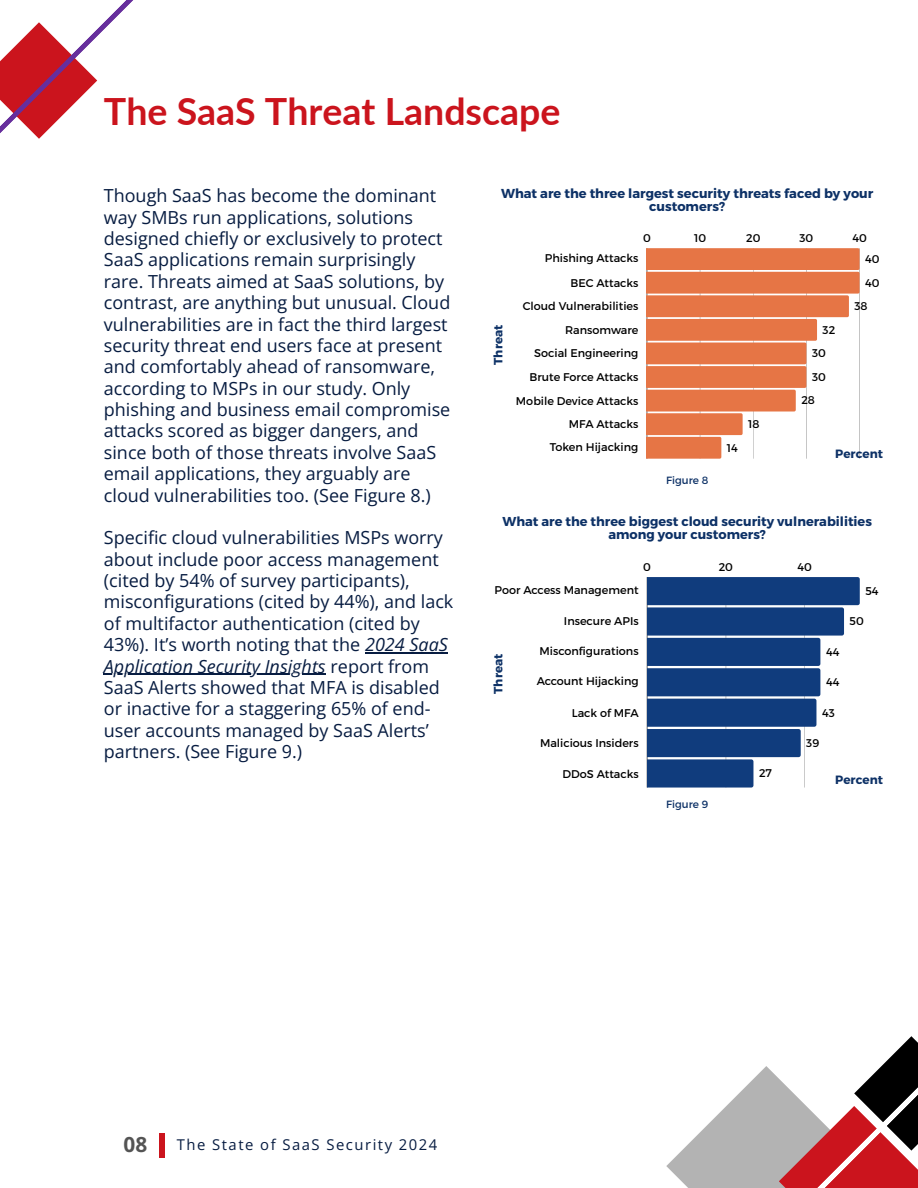
<style>
.page{position:relative;width:918px;height:1188px;background:#fff}
.page>*{position:absolute;margin:0;border:0;box-sizing:border-box;transform-origin:0 0}
.t1{font:700 37.5px "Lato";color:#cb141d}
.t2{font:700 20.7px "Open Sans";color:#545454}
.t3{font:18px/21.3px "Open Sans";color:#071c41}
.t4{font:14.85px "Open Sans";letter-spacing:.1em;color:#071c41}
.t5{font:700 12.9px/12.9px "Montserrat";color:#0d3166;text-align:center}
.t6{font:700 12px "Montserrat";color:#0d3166}
.t7{font:11.25px "Montserrat";color:#000}
.t8{font:10.5px "Montserrat";color:#0d3166}
.s1{font-style:italic}
</style>
<div class="page">
<div style="left:160px;top:1133px;width:5px;height:24px;background:#cb141d"></div>
<svg style="left:666px;top:1066px;width:131px;height:122px;fill:#b3b3b3"></svg>
<svg style="left:779px;top:1106px;width:18px;height:82px"></svg>
<svg style="left:797px;top:1040px;width:121px;height:148px"></svg>
<hr style="left:365px;top:652px;width:83px;height:1px;background:#071c41">
<hr style="left:104px;top:674px;width:222px;height:1px;background:#071c41">
<svg style="left:0;top:0;width:133px;height:139px"></svg>
<svg style="left:647px;top:248px;width:213px;height:211px"></svg>
<svg style="left:647px;top:577px;width:213px;height:211px"></svg>
<h2 class="t1" style="left:104px;top:88px;width:458px">The SaaS Threat Landscape</h2>
<h4 class="t3" style="left:104px;top:185px;width:348px">Though SaaS has become the dominant way SMBs run applications, solutions designed chiefly or exclusively to protect SaaS applications remain surprisingly rare. Threats aimed at SaaS solutions, by contrast, are anything but unusual. Cloud vulnerabilities are in fact the third largest security threat end users face at present and comfortably ahead of ransomware, according to MSPs in our study. Only phishing and business email compromise attacks scored as bigger dangers, and since both of those threats involve SaaS email applications, they arguably are cloud vulnerabilities too. (See Figure 8.)</h4>
<h4 class="t3" style="left:104px;top:527px;width:351px">Specific cloud vulnerabilities MSPs worry about include poor access management (cited by 54% of survey participants), misconfigurations (cited by 44%), and lack of multifactor authentication (cited by 43%). It’s worth noting that the <span class="s1">2024 SaaS</span></h4>
<h4 class="t3" style="left:104px;top:655px;width:337px"><span class="s1">Application Security Insights</span> report from SaaS Alerts showed that MFA is disabled or inactive for a staggering 65% of end&shy;user accounts managed by SaaS Alerts’ partners. (See Figure 9.)</h4>
<h4 class="t5" style="left:501px;top:186px;width:374px">What are the three largest security threats faced by your customers?</h4>
<p class="t6" style="left:490px;top:365px;width:42px;rotate:-90deg">Threat</p>
<p class="t7" style="left:643px;top:231px;width:9px">0</p>
<p class="t7" style="left:694px;top:231px;width:14px">10</p>
<p class="t7" style="left:746px;top:231px;width:16px">20</p>
<p class="t7" style="left:800px;top:231px;width:15px">30</p>
<p class="t7" style="left:852px;top:231px;width:16px">40</p>
<p class="t7" style="left:545px;top:251px;width:95px">Phishing Attacks</p>
<p class="t7" style="left:865px;top:252px;width:16px">40</p>
<p class="t7" style="left:571px;top:276px;width:69px">BEC Attacks</p>
<p class="t7" style="left:865px;top:275px;width:16px">40</p>
<p class="t7" style="left:523px;top:299px;width:117px">Cloud Vulnerabilities</p>
<p class="t7" style="left:855px;top:299px;width:15px">38</p>
<p class="t7" style="left:565px;top:322px;width:75px">Ransomware</p>
<p class="t7" style="left:823px;top:322px;width:14px">32</p>
<p class="t7" style="left:534px;top:345px;width:106px">Social Engineering</p>
<p class="t7" style="left:812px;top:346px;width:15px">30</p>
<p class="t7" style="left:530px;top:370px;width:110px">Brute Force Attacks</p>
<p class="t7" style="left:812px;top:370px;width:15px">30</p>
<p class="t7" style="left:516px;top:393px;width:124px">Mobile Device Attacks</p>
<p class="t7" style="left:801px;top:393px;width:15px">28</p>
<p class="t7" style="left:569px;top:417px;width:71px">MFA Attacks</p>
<p class="t7" style="left:748px;top:417px;width:13px">18</p>
<p class="t7" style="left:550px;top:440px;width:90px">Token Hijacking</p>
<p class="t7" style="left:727px;top:440px;width:13px">14</p>
<p class="t6" style="left:835px;top:445px;width:49px">Percent</p>
<p class="t8" style="left:666px;top:473px;width:44px">Figure 8</p>
<h4 class="t5" style="left:502px;top:515px;width:371px">What are the three biggest cloud security vulnerabilities among your customers?</h4>
<p class="t7" style="left:643px;top:560px;width:9px">0</p>
<p class="t7" style="left:719px;top:560px;width:16px">20</p>
<p class="t7" style="left:797px;top:560px;width:16px">40</p>
<p class="t7" style="left:495px;top:583px;width:146px">Poor Access Management</p>
<p class="t7" style="left:865px;top:584px;width:15px">54</p>
<p class="t7" style="left:564px;top:614px;width:76px">Insecure APIs</p>
<p class="t7" style="left:850px;top:614px;width:16px">50</p>
<p class="t7" style="left:540px;top:644px;width:101px">Misconfigurations</p>
<p class="t7" style="left:826px;top:644px;width:15px">44</p>
<p class="t7" style="left:537px;top:674px;width:103px">Account Hijacking</p>
<p class="t7" style="left:826px;top:675px;width:15px">44</p>
<p class="t7" style="left:572px;top:706px;width:68px">Lack of MFA</p>
<p class="t7" style="left:822px;top:705px;width:14px">43</p>
<p class="t7" style="left:540px;top:736px;width:100px">Malicious Insiders</p>
<p class="t7" style="left:806px;top:736px;width:14px">39</p>
<p class="t7" style="left:563px;top:766px;width:78px">DDoS Attacks</p>
<p class="t7" style="left:759px;top:766px;width:14px">27</p>
<h3 class="t6" style="left:490px;top:694px;width:42px;rotate:-90deg">Threat</h3>
<p class="t6" style="left:835px;top:772px;width:49px">Percent</p>
<h4 class="t8" style="left:666px;top:797px;width:44px">Figure 9</h4>
<h2 class="t2" style="left:124px;top:1130px;width:25px">08</h2>
<h1 class="t4" style="left:177px;top:1134px;width:262px">The State of SaaS Security 2024</h1>
</div>
